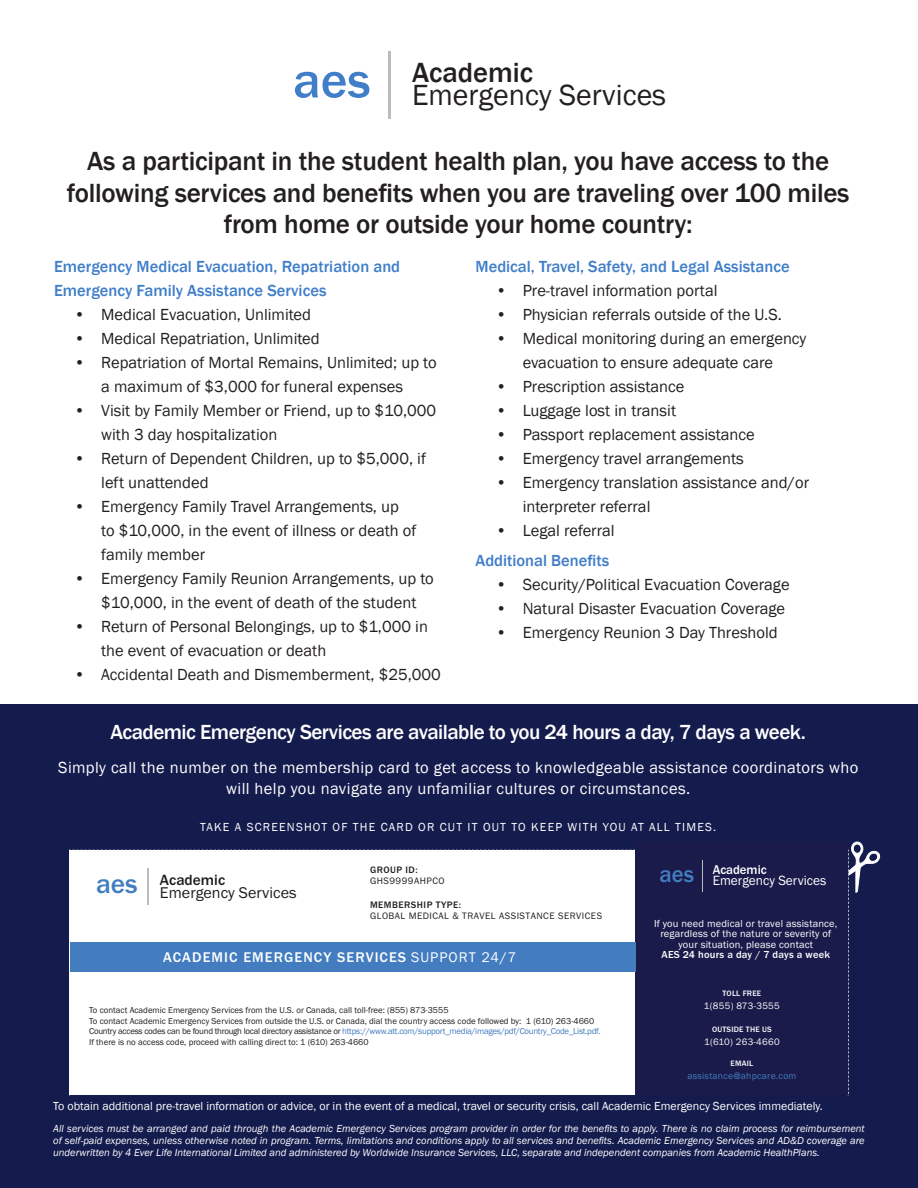
<style>
.page{position:relative;width:918px;height:1188px;background:#fff}
.page>*{position:absolute;margin:0;border:0;box-sizing:border-box;transform-origin:0 0}
.t1{font:500 51px "Franklin Gothic";color:#407ec9}
.t2{font:30px "Franklin Gothic";color:#231f20}
.t3{font:500 28.5px "Franklin Gothic";color:#231f20}
.t4{font:500 27px/31.5px "Franklin Gothic";letter-spacing:-.01em;color:#231f20;text-align:center}
.t5{font:500 21px "Franklin Gothic";letter-spacing:-.025em;color:#fff}
.t6{font:16.5px/24px "Franklin Gothic";color:#231f20}
.t7{font:16.5px/21px "Franklin Gothic";letter-spacing:.025em;color:#fff;text-align:center}
.t8{font:500 16.5px/24px "Franklin Gothic";color:#407ec9}
.t9{font:16.2px "Franklin Gothic";color:#211d1e}
.t10{font:500 15.3px "Franklin Gothic";color:#211d1e}
.t11{font:500 14.55px "Franklin Gothic";letter-spacing:.075em;color:#fff}
.t12{font:13.8px "Franklin Gothic";color:#fff}
.t13{font:500 13.2px "Franklin Gothic";color:#fff}
.t14{font:12px "Franklin Gothic";color:#fff}
.t15{font:12px "Franklin Gothic";letter-spacing:.1em;color:#fff}
.t16{font:italic 10.5px/12px "Franklin Gothic";color:#fff;text-align:justify}
.t17{font:10.5px/10.5px "Franklin Gothic";letter-spacing:.015em;color:#fff;text-align:center}
.t18{font:9.75px/11.6px "Franklin Gothic";letter-spacing:.05em;color:#211d1e}
.t19{font:9.75px "Franklin Gothic";letter-spacing:.025em;color:#fff}
.t20{font:9.75px "Franklin Gothic";letter-spacing:.025em;color:#437dc0}
.t21{font:italic 9px "Adelle";color:#fff}
.t22{font:8.85px/10.5px "Franklin Gothic";color:#211d1e}
.t23{font:500 8.1px "Franklin Gothic";letter-spacing:.025em;color:#fff}
.s1{font-weight:500}
.s2{font-weight:400}
.s3{color:#437dc0}
</style>
<div class="page">
<div style="left:0;top:705px;width:918px;height:483px;background:#141b4d"></div>
<svg style="left:69px;top:842px;width:811px;height:253px"></svg>
<div style="left:70px;top:942px;width:565px;height:30px;background:#437dc0"></div>
<hr style="left:148px;top:868px;width:1px;height:36px;background:#babbbb">
<hr style="left:702px;top:860px;width:1px;height:31px;background:#babbbb">
<hr style="left:389px;top:51px;width:2px;height:67px;background:#bbbcbc">
<p class="t1" style="left:293px;top:49px;width:79px">aes</p>
<p class="t3" style="left:412px;top:55px;width:123px">Academic</p>
<p class="t2" style="left:412px;top:77px;width:256px">Emergency Services</p>
<p class="t4" style="left:67px;top:146px;width:784px">As a participant in the student health plan, you have access to the following services and benefits when you are traveling over 100 miles from home or outside your home country:</p>
<p class="t8" style="left:54px;top:254px;width:348px">Emergency Medical Evacuation, Repatriation and<br>Emergency Family Assistance Services</p>
<p class="t6" style="left:74px;top:303px;width:238px">• Medical Evacuation, Unlimited</p>
<p class="t6" style="left:74px;top:327px;width:247px">• Medical Repatriation, Unlimited</p>
<p class="t6" style="left:74px;top:351px;width:364px;text-align:center">• Repatriation of Mortal Remains, Unlimited; up to a maximum of $3,000 for funeral expenses</p>
<p class="t6" style="left:101px;top:399px;width:336px;text-indent:-27px">• Visit by Family Member or Friend, up to $10,000 with 3 day hospitalization</p>
<p class="t6" style="left:101px;top:447px;width:326px;text-indent:-27px">• Return of Dependent Children, up to $5,000, if left unattended</p>
<p class="t6" style="left:101px;top:495px;width:317px;text-indent:-27px">• Emergency Family Travel Arrangements, up to $10,000, in the event of illness or death of family member</p>
<p class="t6" style="left:74px;top:567px;width:361px;text-align:center">• Emergency Family Reunion Arrangements, up to $10,000, in the event of death of the student</p>
<p class="t6" style="left:101px;top:615px;width:328px;text-indent:-27px">• Return of Personal Belongings, up to $1,000 in the event of evacuation or death</p>
<p class="t6" style="left:74px;top:663px;width:368px">• Accidental Death and Dismemberment, $25,000</p>
<p class="t8" style="left:475px;top:254px;width:316px">Medical, Travel, Safety, and Legal Assistance</p>
<p class="t6" style="left:496px;top:279px;width:223px">• Pre-travel information portal</p>
<p class="t6" style="left:496px;top:303px;width:288px">• Physician referrals outside of the U.S.</p>
<p class="t6" style="left:496px;top:327px;width:312px;text-align:center">• Medical monitoring during an emergency evacuation to ensure adequate care</p>
<p class="t6" style="left:496px;top:375px;width:190px">• Prescription assistance</p>
<p class="t6" style="left:496px;top:399px;width:182px">• Luggage lost in transit</p>
<p class="t6" style="left:496px;top:423px;width:261px">• Passport replacement assistance</p>
<p class="t6" style="left:496px;top:447px;width:250px">• Emergency travel arrangements</p>
<p class="t6" style="left:523px;top:471px;width:288px;text-indent:-27px">• Emergency translation assistance and/or interpreter referral</p>
<p class="t6" style="left:496px;top:519px;width:120px">• Legal referral</p>
<p class="t8" style="left:475px;top:549px;width:135px">Additional Benefits</p>
<p class="t6" style="left:496px;top:573px;width:295px">• Security/Political Evacuation Coverage</p>
<p class="t6" style="left:496px;top:597px;width:291px">• Natural Disaster Evacuation Coverage</p>
<p class="t6" style="left:496px;top:621px;width:284px">• Emergency Reunion 3 Day Threshold</p>
<p class="t5" style="left:111px;top:719px;width:697px">Academic Emergency Services are available to you 24 hours a day, 7 days a week.</p>
<p class="t7" style="left:58px;top:758px;width:802px">Simply call the number on the membership card to get access to knowledgeable assistance coordinators who will help you navigate any unfamiliar cultures or circumstances.</p>
<p class="t15" style="left:200px;top:819px;width:518px">TAKE A SCREENSHOT OF THE CARD OR CUT IT OUT TO KEEP WITH YOU AT ALL TIMES.</p>
<p class="t21" style="left:19px;top:728px;width:813px">All services must be arranged and paid through the Academic Emergency Services program provider in order for the benefits to apply. There is no claim process for reimbursement of self-paid expenses,</p>
<p class="t10" style="left:160px;top:870px;width:67px">Academic</p>
<p class="t9" style="left:96px;top:882px;width:202px"><sup>aes</sup> Emergency Services</p>
<p class="t18" style="left:370px;top:864px;width:76px"><span class="s1">GROUP ID:<br></span>GHS9999AHPCO</p>
<p class="t18" style="left:370px;top:899px;width:234px"><span class="s1">MEMBERSHIP TYPE:<br></span>GLOBAL MEDICAL &amp; TRAVEL ASSISTANCE SERVICES</p>
<p class="t11" style="left:163px;top:948px;width:355px">ACADEMIC EMERGENCY SERVICES <span class="s2">SUPPORT 24/7</span></p>
<p class="t22" style="left:89px;top:1005px;width:513px">To contact Academic Emergency Services from the U.S. or Canada, call toll-free: (855) 873-3555<br>To contact Academic Emergency Services from outside the U.S. or Canada, dial the country access code followed by: 1 (610) 263-4660<br>Country access codes can be found through local directory assistance or <span class="s3">https://www.att.com/support_media/images/pdf/Country_Code_List.pdf.<br></span>If there is no access code, proceed with calling direct to: 1 (610) 263-4660</p>
<p class="t13" style="left:713px;top:862px;width:55px">Academic</p>
<p class="t12" style="left:660px;top:872px;width:168px"><sup>aes</sup> Emergency Services</p>
<p class="t17" style="left:654px;top:918px;width:185px">If you need medical or travel assistance, regardless of the nature or severity of your situation, please contact<br><span class="s1">AES 24 hours a day / 7 days a week</span></p>
<p class="t23" style="left:723px;top:988px;width:40px">TOLL FREE</p>
<p class="t19" style="left:704px;top:1000px;width:77px">1(855) 873-3555</p>
<p class="t23" style="left:712px;top:1025px;width:61px">OUTSIDE THE US</p>
<p class="t19" style="left:704px;top:1036px;width:77px">1(610) 263-4660</p>
<p class="t23" style="left:731px;top:1058px;width:24px">EMAIL</p>
<p class="t20" style="left:687px;top:1070px;width:111px">assistance@ahpcare.com</p>
<p class="t14" style="left:53px;top:1099px;width:771px">To obtain additional pre-travel information or advice, or in the event of a medical, travel or security crisis, call Academic Emergency Services immediately.</p>
<p class="t16" style="left:53px;top:1123px;width:813px">All services must be arranged and paid through the Academic Emergency Services program provider in order for the benefits to apply. There is no claim process for reimbursement of self-paid expenses, unless otherwise noted in program. Terms, limitations and conditions apply to all services and benefits. Academic Emergency Services and AD&amp;D coverage are underwritten by 4 Ever Life International Limited and administered by Worldwide Insurance Services, LLC, separate and independent companies from Academic HealthPlans.</p>
</div>
